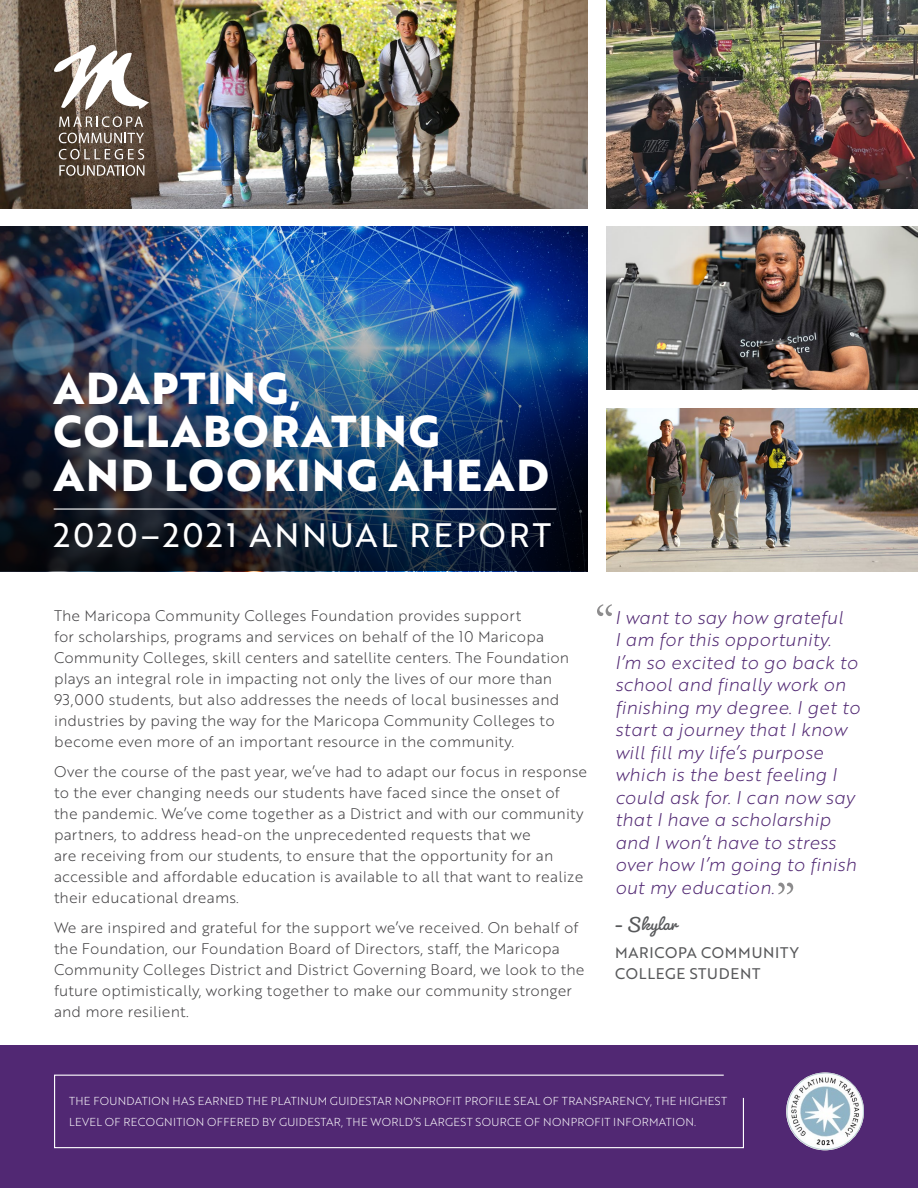
<style>
.page{position:relative;width:918px;height:1188px;background:#fff}
.page>*{position:absolute;margin:0;border:0;box-sizing:border-box;transform-origin:0 0}
.t1{font:700 43.5px/43.5px "Brother 1816 Extra";letter-spacing:.04em;color:#fff}
.t2{font:33px "Brother 1816 Regular";letter-spacing:.09em;color:#fff}
.t3{font:21px "Pacifico";letter-spacing:.01em;color:#58595b}
.t4{font:18px/22.5px "Brother 1816 Light Italic";letter-spacing:.01em;color:#512873}
.t5{font:15px/21px "Brother 1816 Light";letter-spacing:.01em;color:#414042}
.t6{font:15px/21px "Brother 1816 Regular";letter-spacing:.05em;color:#58595b}
.t7{font:11.25px/21px "Brother 1816 Light";letter-spacing:.03em;color:#fff}
.s1{font-size:22.5px}
</style>
<div class="page">
<img style="left:606px;top:0;width:312px;height:208px">
<img style="left:606px;top:226px;width:312px;height:164px">
<img style="left:606px;top:408px;width:312px;height:164px">
<img style="left:0;top:0;width:588px;height:208px">
<img style="left:0;top:226px;width:588px;height:346px">
<svg style="left:54px;top:45px;width:95px;height:65px"></svg>
<svg style="left:59px;top:116px;width:84px;height:11px"></svg>
<svg style="left:59px;top:133px;width:85px;height:10px"></svg>
<svg style="left:59px;top:149px;width:85px;height:27px;background:#786a5f"></svg>
<hr style="left:54px;top:508px;width:502px;height:2px;background:#fff">
<div style="left:0;top:1046px;width:918px;height:142px;background:#512873"></div>
<img style="left:786px;top:1073px;width:78px;height:77px;border-radius:39px">
<svg style="left:54px;top:1074px;width:690px;height:75px"></svg>
<svg style="left:597px;top:604px;width:15px;height:12px"></svg>
<svg style="left:778px;top:883px;width:15px;height:11px"></svg>
<h1 class="t1" style="left:54px;top:365px;width:497px">ADAPTING,<br>COLLABORATING<br>AND LOOKING AHEAD</h1>
<h2 class="t2" style="left:54px;top:511px;width:499px">2020–2021 ANNUAL REPORT</h2>
<p class="t5" style="left:54px;top:605px;width:517px">The Maricopa Community Colleges Foundation provides support<br>for scholarships, programs and services on behalf of the 10 Maricopa Community Colleges, skill centers and satellite centers. The Foundation plays an integral role in impacting not only the lives of our more than 93,000 students, but also addresses the needs of local businesses and industries by paving the way for the Maricopa Community Colleges to become even more of an important resource in the community.</p>
<p class="t5" style="left:54px;top:761px;width:535px">Over the course of the past year, we’ve had to adapt our focus in response to the ever changing needs our students have faced since the onset of the pandemic. We’ve come together as a District and with our community partners, to address head-on the unprecedented requests that we<br>are receiving from our students, to ensure that the opportunity for an accessible and affordable education is available to all that want to realize their educational dreams.</p>
<p class="t5" style="left:54px;top:917px;width:532px">We are inspired and grateful for the support we’ve received. On behalf of the Foundation, our Foundation Board of Directors, staff, the Maricopa Community Colleges District and District Governing Board, we look to the future optimistically, working together to make our community stronger and more resilient.</p>
<p class="t4" style="left:615px;top:605px;width:246px">I want to say how grateful<br>I am for this opportunity.<br>I’m so excited to go back to school and finally work on finishing my degree. I get to start a journey that I know will fill my life’s purpose which is the best feeling I could ask for. I can now say that I have a scholarship and I won’t have to stress over how I’m going to finish out my education.</p>
<h3 class="t3" style="left:615px;top:910px;width:64px"><span class="s1">–</span> Skylar</h3>
<p class="t6" style="left:615px;top:942px;width:185px">MARICOPA COMMUNITY<br>COLLEGE STUDENT</p>
<p class="t7" style="left:69px;top:1090px;width:660px">THE FOUNDATION HAS EARNED THE PLATINUM GUIDESTAR NONPROFIT PROFILE SEAL OF TRANSPARENCY, THE HIGHEST<br>LEVEL OF RECOGNITION OFFERED BY GUIDESTAR, THE WORLD’S LARGEST SOURCE OF NONPROFIT INFORMATION.</p>
</div>
